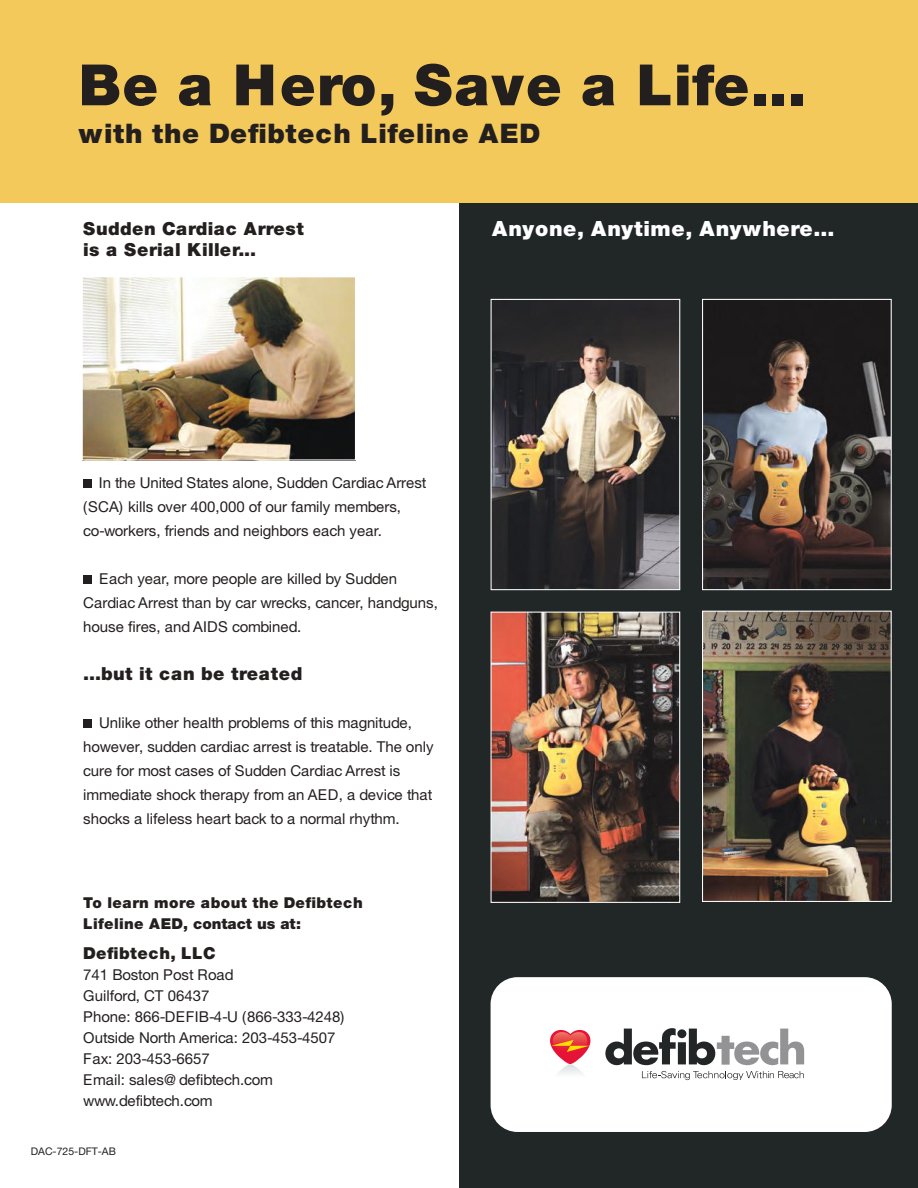
<style>
.page{position:relative;width:918px;height:1188px;background:#fff}
.page>*{position:absolute;margin:0;border:0;box-sizing:border-box;transform-origin:0 0}
.t1{font:900 57px "Helvetica Neue";letter-spacing:.025em;color:#241f1f}
.t2{font:900 27px "Helvetica Neue";letter-spacing:.02em;color:#241f1f}
.t3{font:900 21px "Helvetica Neue";letter-spacing:.035em;color:#fff}
.t4{font:900 18px/21px "Helvetica Neue";letter-spacing:.02em;color:#241f1f}
.t5{font:900 16.5px "Helvetica Neue";letter-spacing:.035em;color:#241f1f}
.t6{font:15px/24px "Helvetica Neue";color:#241f1f}
.t7{font:900 15px/21px "Helvetica Neue";letter-spacing:.02em;color:#241f1f}
.t8{font:10.5px "Helvetica Neue";color:#241f1f}
</style>
<div class="page">
<div style="left:460px;top:203px;width:458px;height:985px;background:#212727"></div>
<div style="left:84px;top:480px;width:8px;height:8px;background:#241f1f"></div>
<div style="left:84px;top:576px;width:8px;height:8px;background:#241f1f"></div>
<div style="left:84px;top:720px;width:8px;height:8px;background:#241f1f"></div>
<div style="left:0;top:0;width:918px;height:203px;background:#f3c95b"></div>
<img style="left:493px;top:320px;width:185px;height:268px">
<div style="left:491px;top:299px;width:189px;height:291px;border:1px solid #fff"></div>
<img style="left:704px;top:301px;width:186px;height:287px">
<div style="left:702px;top:299px;width:190px;height:291px;border:1px solid #fff"></div>
<img style="left:493px;top:614px;width:185px;height:287px">
<div style="left:491px;top:612px;width:189px;height:291px;border:1px solid #fff"></div>
<img style="left:704px;top:613px;width:186px;height:287px">
<div style="left:702px;top:611px;width:190px;height:291px;border:1px solid #fff"></div>
<img style="left:84px;top:278px;width:270px;height:180px">
<div style="left:82px;top:276px;width:274px;height:184px;border:1px solid #fff"></div>
<div style="left:491px;top:977px;width:401px;height:155px;background:#fff;border-radius:27px"></div>
<svg style="left:605px;top:1028px;width:199px;height:37px"></svg>
<svg style="left:642px;top:1071px;width:162px;height:9px"></svg>
<svg style="left:550px;top:1029px;width:41px;height:45px"></svg>
<h1 class="t1" style="left:79px;top:51px;width:729px">Be a Hero, Save a Life...</h1>
<h2 class="t2" style="left:79px;top:117px;width:463px">with the Defibtech Lifeline AED</h2>
<p class="t4" style="left:83px;top:218px;width:222px">Sudden Cardiac Arrest is a Serial Killer...</p>
<h3 class="t3" style="left:492px;top:216px;width:344px">Anyone, Anytime, Anywhere...</h3>
<p class="t6" style="left:83px;top:470px;width:345px;text-indent:15px">In the United States alone, Sudden Cardiac Arrest (SCA) kills over 400,000 of our family members, co-workers, friends and neighbors each year.</p>
<p class="t6" style="left:83px;top:566px;width:356px;text-indent:16px">Each year, more people are killed by Sudden<br>Cardiac Arrest than by car wrecks, cancer, handguns, house fires, and AIDS combined.</p>
<p class="t4" style="left:83px;top:663px;width:221px">…but it can be treated</p>
<p class="t6" style="left:83px;top:710px;width:352px;text-indent:16px">Unlike other health problems of this magnitude, however, sudden cardiac arrest is treatable. The only cure for most cases of Sudden Cardiac Arrest is immediate shock therapy from an AED, a device that shocks a lifeless heart back to a normal rhythm.</p>
<p class="t7" style="left:83px;top:892px;width:281px">To learn more about the Defibtech<br>Lifeline AED, contact us at:</p>
<p class="t5" style="left:83px;top:943px;width:134px">Defibtech, LLC</p>
<p class="t6" style="left:83px;top:964px;width:263px;line-height:21px">741 Boston Post Road<br>Guilford, CT 06437<br>Phone: 866-DEFIB-4-U (866-333-4248)<br>Outside North America: 203-453-4507<br>Fax: 203-453-6657<br>Email: sales@ defibtech.com www.defibtech.com</p>
<p class="t8" style="left:31px;top:1145px;width:86px">DAC-725-DFT-AB</p>
</div>
